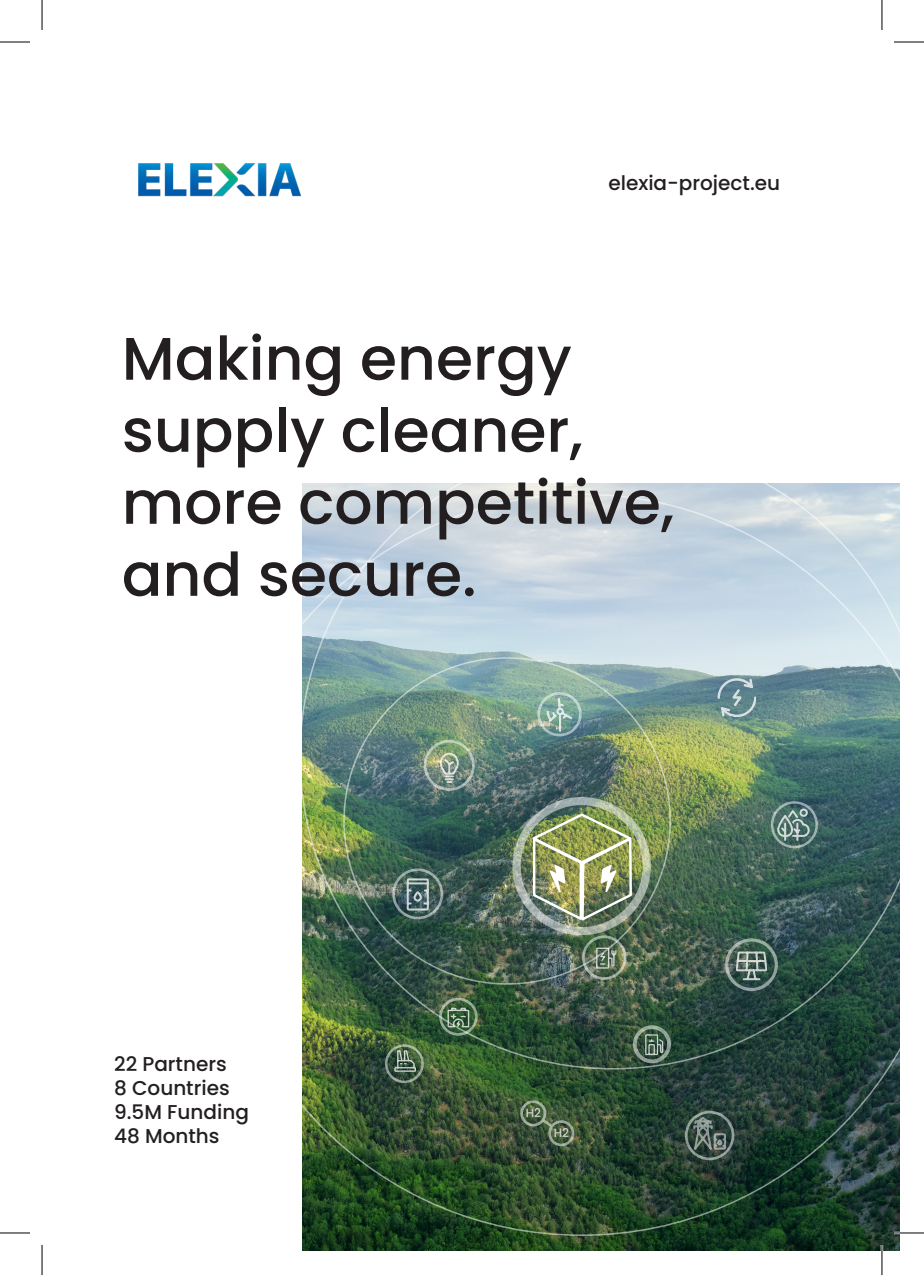
<style>
.page{position:relative;width:924px;height:1275px;background:#fff}
.page>*{position:absolute;margin:0;border:0;box-sizing:border-box;transform-origin:0 0}
.H36{font:500 60px/72px "Poppins";color:#231f20}
.H36-2{font:500 20px "Poppins";color:#231f20}
.t1{font:500 12px "Poppins";color:#fff}
</style>
<div class="page">
<svg style="left:302px;top:1069px;width:598px;height:167px;background:#28452d"></svg>
<img style="left:302px;top:483px;width:598px;height:586px">
<svg style="left:439px;top:752px;width:20px;height:31px"></svg>
<svg style="left:735px;top:950px;width:31px;height:30px"></svg>
<svg style="left:596px;top:947px;width:20px;height:21px"></svg>
<svg style="left:717px;top:678px;width:38px;height:39px"></svg>
<svg style="left:545px;top:697px;width:28px;height:35px"></svg>
<svg style="left:394px;top:1050px;width:21px;height:21px"></svg>
<svg style="left:447px;top:1007px;width:22px;height:20px"></svg>
<div style="left:439px;top:997px;width:38px;height:38px;border:3px solid #fff;border-radius:50%"></div>
<div style="left:548px;top:1120px;width:26px;height:26px;border:3px solid #fff;border-radius:50%"></div>
<div style="left:520px;top:1100px;width:26px;height:26px;border:3px solid #fff;border-radius:50%"></div>
<div style="left:385px;top:1044px;width:38px;height:39px;border:2px solid #fff;border-radius:50%"></div>
<div style="left:770px;top:801px;width:47px;height:47px;border:2px solid #fff;border-radius:50%"></div>
<div style="left:632px;top:1025px;width:38px;height:38px;border:4px solid #fff;border-radius:50%"></div>
<div style="left:423px;top:740px;width:51px;height:51px;border:3px solid #fff;border-radius:50%"></div>
<div style="left:392px;top:868px;width:51px;height:51px;border:3px solid #fff;border-radius:50%"></div>
<div style="left:724px;top:938px;width:53px;height:53px;border:3px solid #fff;border-radius:50%"></div>
<div style="left:684px;top:1110px;width:50px;height:50px;border:3px solid #fff;border-radius:50%"></div>
<div style="left:537px;top:692px;width:44px;height:44px;border:3px solid #fff;border-radius:50%"></div>
<div style="left:581px;top:935px;width:45px;height:44px;border:3px solid #fff;border-radius:50%"></div>
<svg style="left:645px;top:1034px;width:18px;height:21px"></svg>
<svg style="left:406px;top:878px;width:23px;height:32px"></svg>
<svg style="left:777px;top:808px;width:31px;height:33px"></svg>
<svg style="left:693px;top:1117px;width:32px;height:32px"></svg>
<svg style="left:540px;top:1117px;width:13px;height:11px"></svg>
<img style="left:138px;top:163px;width:164px;height:34px">
<hr style="left:893px;top:1231px;width:30px;height:3px;background:#fff">
<hr style="left:0;top:42px;width:30px;height:1px;background:#000">
<hr style="left:893px;top:42px;width:30px;height:1px;background:#000">
<hr style="left:0;top:1232px;width:30px;height:1px;background:#000">
<hr style="left:893px;top:1232px;width:30px;height:1px;background:#000">
<hr style="left:42px;top:0;width:1px;height:30px;background:#000">
<hr style="left:42px;top:1245px;width:1px;height:30px;background:#000">
<hr style="left:881px;top:0;width:1px;height:30px;background:#000">
<hr style="left:881px;top:1245px;width:1px;height:30px;background:#000">
<p class="H36-2" style="left:608px;top:172px;width:173px">elexia-project.eu</p>
<p class="H36" style="left:122px;top:323px;width:554px">Making energy supply cleaner, more competitive, and secure.</p>
<p class="H36-2" style="left:114px;top:1052px;width:114px">22 Partners</p>
<p class="H36-2" style="left:114px;top:1076px;width:117px">8 Countries</p>
<p class="H36-2" style="left:114px;top:1100px;width:136px">9.5M Funding</p>
<p class="H36-2" style="left:114px;top:1124px;width:107px">48 Months</p>
<p class="t1" style="left:525px;top:1106px;width:17px">H2</p>
<p class="t1" style="left:553px;top:1125px;width:17px">H2</p>
</div>
